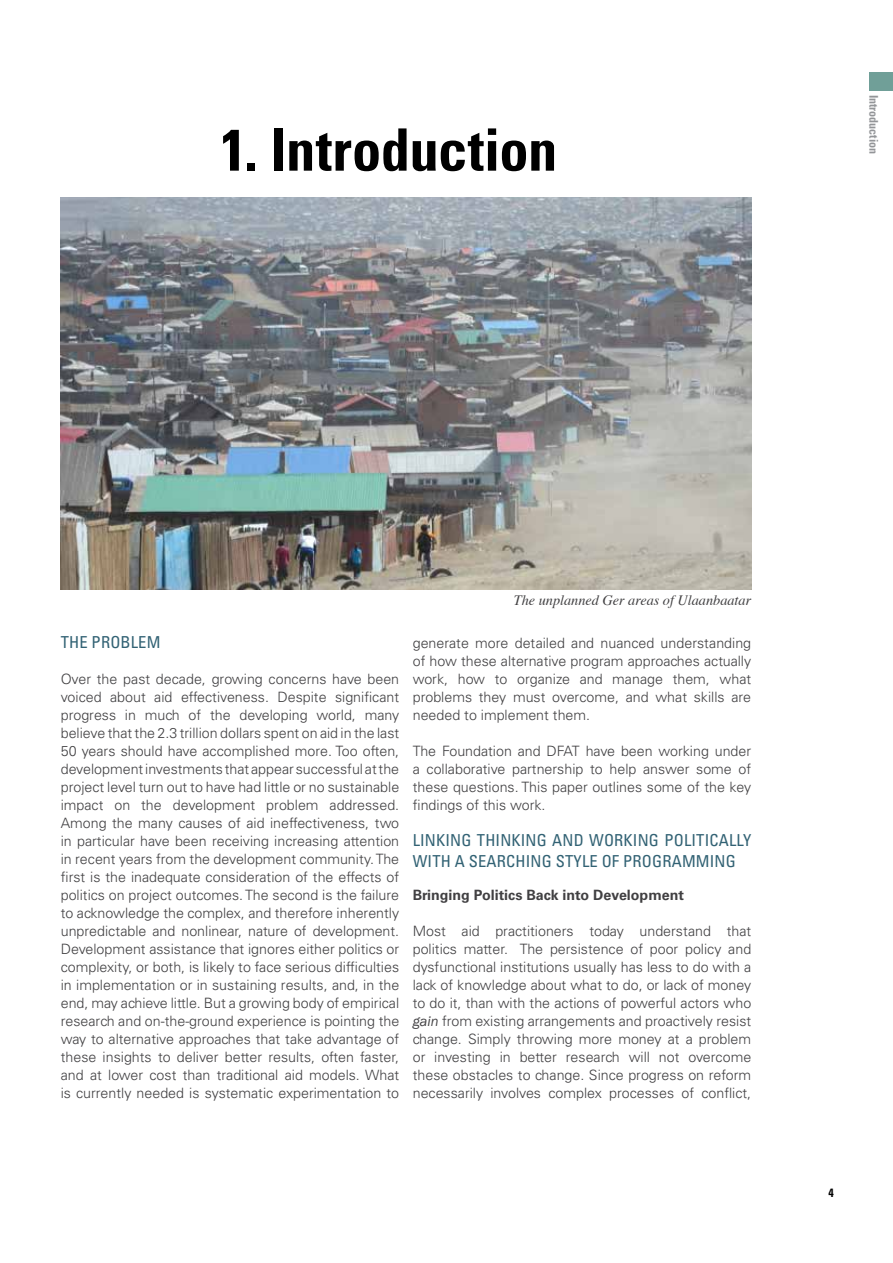
<style>
.page{position:relative;width:893px;height:1263px;background:#fff}
.page>*{position:absolute;margin:0;border:0;box-sizing:border-box;transform-origin:0 0}
.t1{font:700 condensed 58.5px "Univers LT Std";letter-spacing:-.01em;color:#000}
.t2{font:condensed 16.5px/21px "Univers LT Std";letter-spacing:.01em;color:#326274}
.t3{font:300 14.25px/18px "Univers LT Std";color:#414042;text-align:justify}
.t4{font:700 14.25px "Univers LT Std";color:#414042}
.t5{font:italic 14.25px "Times";color:#414042}
.t6{font:700 condensed 12px "Univers LT Std";color:#939598}
.t7{font:700 condensed 12px "Univers LT Std";color:#000}
.s1{font-family:"Franklin Gothic";font-weight:400;font-style:italic}
</style>
<div class="page">
<div style="left:869px;top:72px;width:24px;height:18px;background:#709f98"></div>
<img style="left:61px;top:198px;width:690px;height:392px">
<h1 class="t1" style="left:220px;top:114px;width:339px">1. Introduction</h1>
<p class="t6" style="left:881px;top:95px;width:61px;rotate:90deg">Introduction</p>
<p class="t2" style="left:61px;top:631px;width:101px">THE PROBLEM</p>
<p class="t3" style="left:61px;top:670px;width:340px">Over the past decade, growing concerns have been voiced about aid effectiveness. Despite significant progress in much of the developing world, many believe that the 2.3 trillion dollars spent on aid in the last 50 years should have accomplished more. Too often, development investments that appear successful at the project level turn out to have had little or no sustainable impact on the development problem addressed.<br>Among the many causes of aid ineffectiveness, two in particular have been receiving increasing attention in recent years from the development community. The first is the inadequate consideration of the effects of politics on project outcomes. The second is the failure to acknowledge the complex, and therefore inherently unpredictable and nonlinear, nature of development.<br>Development assistance that ignores either politics or complexity, or both, is likely to face serious difficulties in implementation or in sustaining results, and, in the end, may achieve little. But a growing body of empirical research and on-the-ground experience is pointing the way to alternative approaches that take advantage of these insights to deliver better results, often faster, and at lower cost than traditional aid models. What is currently needed is systematic experimentation to</p>
<p class="t5" style="left:514px;top:588px;width:239px">The unplanned Ger areas of Ulaanbaatar</p>
<p class="t3" style="left:413px;top:634px;width:340px">generate more detailed and nuanced understanding of how these alternative program approaches actually work, how to organize and manage them, what problems they must overcome, and what skills are needed to implement them.</p>
<p class="t3" style="left:413px;top:742px;width:340px">The Foundation and DFAT have been working under a collaborative partnership to help answer some of these questions. This paper outlines some of the key findings of this work.</p>
<p class="t2" style="left:413px;top:829px;width:340px">LINKING THINKING AND WORKING POLITICALLY<br>WITH A SEARCHING STYLE OF PROGRAMMING</p>
<p class="t4" style="left:413px;top:886px;width:273px">Bringing Politics Back into Development</p>
<p class="t3" style="left:413px;top:922px;width:340px">Most aid practitioners today understand that politics matter. The persistence of poor policy and dysfunctional institutions usually has less to do with a lack of knowledge about what to do, or lack of money to do it, than with the actions of powerful actors who <span class="s1">gain</span> from existing arrangements and proactively resist change. Simply throwing more money at a problem or investing in better research will not overcome these obstacles to change. Since progress on reform necessarily involves complex processes of conflict,</p>
<p class="t7" style="left:828px;top:1185px;width:7px">4</p>
</div>
